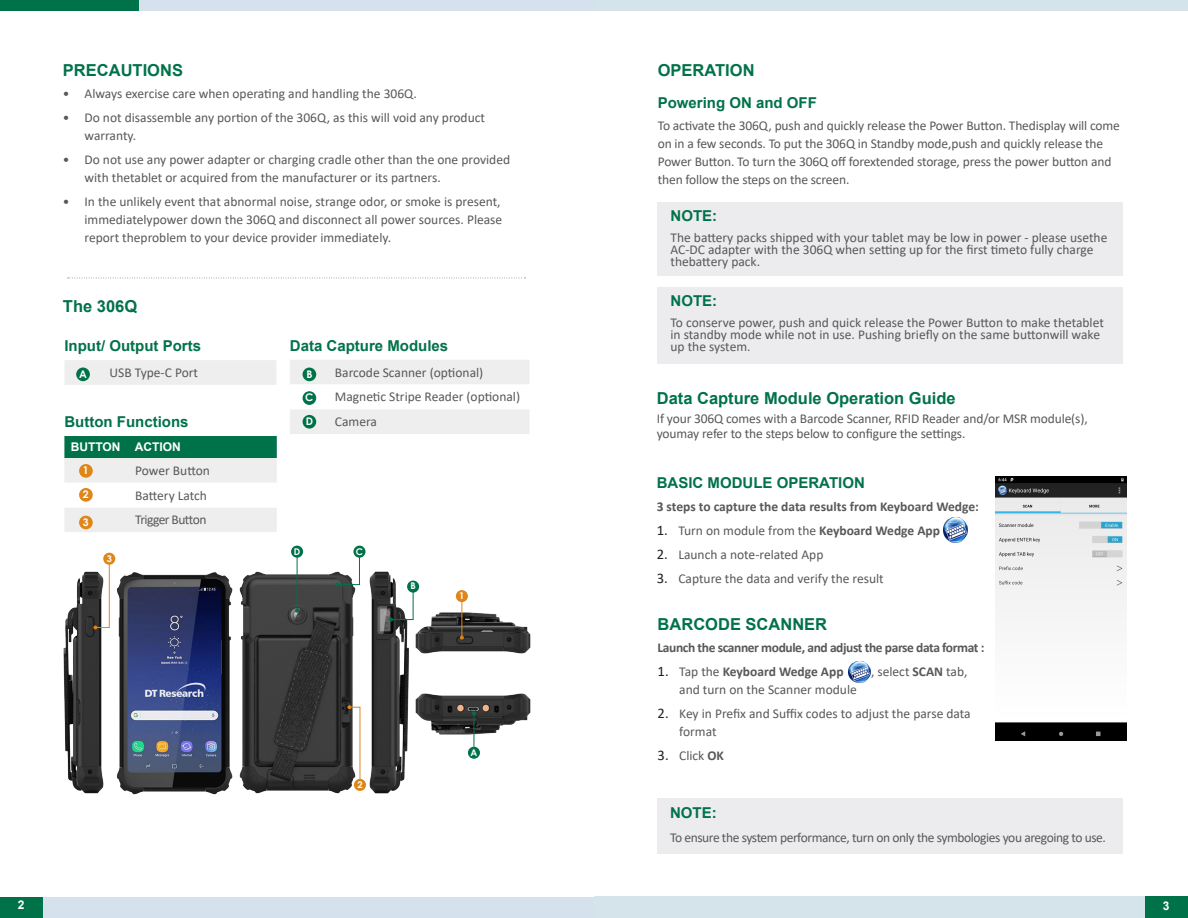
<style>
.page{position:relative;width:1188px;height:918px;background:#fff}
.page>*{position:absolute;margin:0;border:0;box-sizing:border-box;transform-origin:0 0}
.Header_2{font:700 16.5px "Arial";color:#007249}
.Header_1{font:700 16.5px "Arial";color:#007249}
.Header_2-2{font:700 15px "Arial";color:#007249}
.Table_body{font:13.5px/18px "Calibri";color:#57585a}
.Bullet_-_Normal{font:700 13.5px "Calibri";letter-spacing:-.015em;color:#57585a}
.Table_body-2{font:13.5px "Calibri";letter-spacing:-.03em;color:#57585a}
.Table_body-3{font:13.5px "Calibri";letter-spacing:-.04em;color:#57585a}
.Table_Header{font:700 12px "Arial";color:#fff}
.t1{font:700 10.5px "Century Gothic";color:#fff}
.t2{font:700 9.3px "Century Gothic";color:#fff}
.s1{font-size:14.7px;color:#231f20}
.s2{font-weight:700}
.s3{font-weight:400;font-size:14.7px;color:#231f20}
.s4{font-weight:400}
</style>
<div class="page">
<div style="left:594px;top:0;width:594px;height:10px;background:#d5e3ea"></div>
<div style="left:594px;top:897px;width:551px;height:21px;background:#d5e3ea"></div>
<div style="left:1145px;top:897px;width:43px;height:21px;background:#007249"></div>
<div style="left:0;top:0;width:140px;height:10px;background:#007249"></div>
<div style="left:140px;top:0;width:454px;height:10px;background:#d5e2ed"></div>
<div style="left:43px;top:897px;width:551px;height:21px;background:#d5e2ed"></div>
<div style="left:0;top:897px;width:43px;height:21px;background:#007249"></div>
<svg style="left:64px;top:436px;width:213px;height:121px"></svg>
<div style="left:65px;top:360px;width:211px;height:25px;background:#eeeeef"></div>
<svg style="left:290px;top:360px;width:239px;height:74px"></svg>
<div style="left:79px;top:464px;width:14px;height:14px;background:#df8619;border-radius:50%"></div>
<div style="left:79px;top:488px;width:14px;height:14px;background:#df8619;border-radius:50%"></div>
<div style="left:79px;top:516px;width:14px;height:13px;background:#df8619;border-radius:50%"></div>
<div style="left:76px;top:368px;width:14px;height:13px;background:#007249;border-radius:50%"></div>
<div style="left:303px;top:391px;width:13px;height:14px;background:#007249;border-radius:50%"></div>
<div style="left:303px;top:415px;width:13px;height:14px;background:#007249;border-radius:50%"></div>
<div style="left:303px;top:368px;width:13px;height:13px;background:#007249;border-radius:50%"></div>
<svg style="left:68px;top:278px;width:458px;height:1px"></svg>
<img style="left:117px;top:572px;width:115px;height:222px">
<img style="left:240px;top:572px;width:116px;height:222px">
<img style="left:415px;top:694px;width:116px;height:42px">
<img style="left:415px;top:612px;width:116px;height:41px">
<img style="left:63px;top:572px;width:40px;height:222px">
<img style="left:369px;top:572px;width:41px;height:222px">
<div style="left:456px;top:590px;width:12px;height:12px;background:#df8619;border-radius:50%"></div>
<div style="left:103px;top:553px;width:12px;height:12px;background:#df8619;border-radius:50%"></div>
<div style="left:354px;top:779px;width:12px;height:12px;background:#df8619;border-radius:50%"></div>
<hr style="left:473px;top:713px;width:1px;height:34px;background:#007249">
<svg style="left:472px;top:711px;width:4px;height:4px"></svg>
<svg style="left:389px;top:589px;width:25px;height:33px"></svg>
<svg style="left:335px;top:558px;width:25px;height:29px"></svg>
<hr style="left:297px;top:555px;width:1px;height:56px;background:#007249">
<svg style="left:295px;top:609px;width:4px;height:4px"></svg>
<hr style="left:461px;top:601px;width:1px;height:37px;background:#df8619">
<svg style="left:460px;top:636px;width:4px;height:4px"></svg>
<svg style="left:93px;top:563px;width:17px;height:66px"></svg>
<svg style="left:347px;top:705px;width:14px;height:77px"></svg>
<div style="left:468px;top:747px;width:12px;height:12px;background:#007249;border-radius:50%"></div>
<div style="left:407px;top:581px;width:12px;height:12px;background:#007249;border-radius:50%"></div>
<div style="left:353px;top:546px;width:13px;height:12px;background:#007249;border-radius:50%"></div>
<div style="left:291px;top:546px;width:12px;height:12px;background:#007249;border-radius:50%"></div>
<div style="left:658px;top:202px;width:465px;height:74px;background:#ececee"></div>
<div style="left:658px;top:288px;width:465px;height:76px;background:#ececee"></div>
<img style="left:943px;top:518px;width:24px;height:24px">
<div style="left:657px;top:798px;width:466px;height:56px;background:#ececee"></div>
<img style="left:848px;top:661px;width:22px;height:22px">
<img style="left:995px;top:477px;width:132px;height:264px">
<p class="Header_2" style="left:63px;top:58px;width:122px">PRECAUTIONS</p>
<p class="Table_body" style="left:63px;top:84px;width:355px">• Always exercise care when operating and handling the 306Q.</p>
<p class="Table_body" style="left:85px;top:108px;width:402px;text-indent:-22px">• Do not disassemble any portion of the 306Q, as this will void any product warranty.</p>
<p class="Table_body" style="left:85px;top:150px;width:427px;text-indent:-22px">• Do not use any power adapter or charging cradle other than the one provided with thetablet or acquired from the manufacturer or its partners.</p>
<p class="Table_body" style="left:85px;top:192px;width:419px;text-indent:-22px">• In the unlikely event that abnormal noise, strange odor, or smoke is present, immediatelypower down the 306Q and disconnect all power sources. Please report theproblem to your device provider immediately.</p>
<p class="Header_2" style="left:63px;top:294px;width:76px">The 306Q</p>
<p class="Header_2-2" style="left:64px;top:336px;width:138px">Input/ Output Ports</p>
<p class="Table_body" style="left:110px;top:363px;width:90px">USB Type-C Port</p>
<p class="t1" style="left:79px;top:366px;width:9px">A</p>
<p class="Header_2-2" style="left:64px;top:411px;width:126px">Button Functions</p>
<p class="Table_Header" style="left:71px;top:439px;width:51px">BUTTON</p>
<p class="Table_Header" style="left:135px;top:439px;width:47px">ACTION</p>
<p class="Table_body" style="left:135px;top:461px;width:76px">Power Button</p>
<p class="Table_body" style="left:135px;top:486px;width:73px">Battery Latch</p>
<p class="Table_body-3" style="left:135px;top:511px;width:73px">Trigger Button</p>
<p class="t1" style="left:83px;top:462px;width:7px">1</p>
<p class="t1" style="left:83px;top:486px;width:7px">2</p>
<p class="t1" style="left:83px;top:514px;width:7px">3</p>
<p class="t2" style="left:107px;top:551px;width:7px">3</p>
<p class="Header_2-2" style="left:290px;top:335px;width:160px">Data Capture Modules</p>
<p class="Table_body" style="left:335px;top:363px;width:150px">Barcode Scanner (optional)</p>
<p class="Table_body" style="left:335px;top:388px;width:187px">Magnetic Stripe Reader (optional)</p>
<p class="Table_body" style="left:335px;top:412px;width:44px">Camera</p>
<p class="t1" style="left:306px;top:366px;width:8px">B</p>
<p class="t1" style="left:305px;top:390px;width:10px">C</p>
<p class="t1" style="left:306px;top:413px;width:9px">D</p>
<p class="t2" style="left:294px;top:544px;width:8px">D</p>
<p class="t2" style="left:356px;top:544px;width:9px">C</p>
<p class="t2" style="left:410px;top:579px;width:7px">B</p>
<p class="t2" style="left:459px;top:589px;width:7px">1</p>
<p class="t2" style="left:357px;top:777px;width:7px">2</p>
<p class="t2" style="left:471px;top:745px;width:8px">A</p>
<p class="Header_1" style="left:658px;top:59px;width:98px">OPERATION</p>
<p class="Header_2-2" style="left:658px;top:92px;width:161px">Powering ON and OFF</p>
<p class="Table_body" style="left:658px;top:116px;width:464px">To activate the 306Q, push and quickly release the Power Button. Thedisplay will come on in a few seconds. To put the 306Q in Standby mode,push and quickly release the Power Button. To turn the 306Q off forextended storage, press the power button and then follow the steps on the screen.</p>
<p class="Header_2-2" style="left:671px;top:205px;width:48px">NOTE:</p>
<p class="Table_body" style="left:671px;top:231px;width:438px;line-height:12px">The battery packs shipped with your tablet may be low in power - please usethe<br>AC-DC adapter with the 306Q when setting up for the first timeto fully charge thebattery pack.</p>
<p class="Header_2-2" style="left:671px;top:290px;width:48px">NOTE:</p>
<p class="Table_body" style="left:671px;top:316px;width:435px;line-height:12px">To conserve power, push and quick release the Power Button to make thetablet in standby mode while not in use. Pushing briefly on the same buttonwill wake up the system.</p>
<p class="Header_2" style="left:657px;top:386px;width:300px">Data Capture Module Operation Guide</p>
<p class="Table_body" style="left:657px;top:411px;width:432px;line-height:15px">If your 306Q comes with a Barcode Scanner, RFID Reader and/or MSR module(s), youmay refer to the steps below to configure the settings.</p>
<p class="Header_2-2" style="left:657px;top:472px;width:210px">BASIC MODULE OPERATION</p>
<p class="Bullet_-_Normal" style="left:657px;top:497px;width:324px">3 steps to capture the data results from Keyboard Wedge:</p>
<p class="Table_body" style="left:657px;top:521px;width:285px"><span class="s1">1.</span> Turn on module from the <span class="s2">Keyboard Wedge App</span></p>
<p class="Table_body" style="left:657px;top:545px;width:168px"><span class="s1">2.</span> Launch a note-related App</p>
<p class="Table_body" style="left:657px;top:569px;width:229px"><span class="s1">3.</span> Capture the data and verify the result</p>
<p class="Header_2" style="left:658px;top:613px;width:171px">BARCODE SCANNER</p>
<p class="Bullet_-_Normal" style="left:658px;top:638px;width:328px">Launch the scanner module, and adjust the parse data format :</p>
<p class="Bullet_-_Normal" style="left:658px;top:662px;width:187px"><span class="s3">1.</span> <span class="s4">Tap the</span> Keyboard Wedge App</p>
<p class="Table_body" style="left:871px;top:663px;width:98px">, select <span class="s2">SCAN</span> tab,</p>
<p class="Table_body" style="left:679px;top:681px;width:179px">and turn on the Scanner module</p>
<p class="Table_body" style="left:679px;top:705px;width:293px;text-indent:-22px"><span class="s1">2.</span> Key in Prefix and Suffix codes to adjust the parse data format</p>
<p class="Table_body" style="left:658px;top:747px;width:68px"><span class="s1">3.</span> Click <span class="s2">OK</span></p>
<p class="Header_2-2" style="left:670px;top:802px;width:48px">NOTE:</p>
<p class="Table_body-2" style="left:670px;top:828px;width:437px">To ensure the system performance, turn on only the symbologies you aregoing to use.</p>
<p class="Table_Header" style="left:18px;top:897px;width:8px">2</p>
<p class="Table_Header" style="left:1163px;top:897px;width:8px">3</p>
</div>
